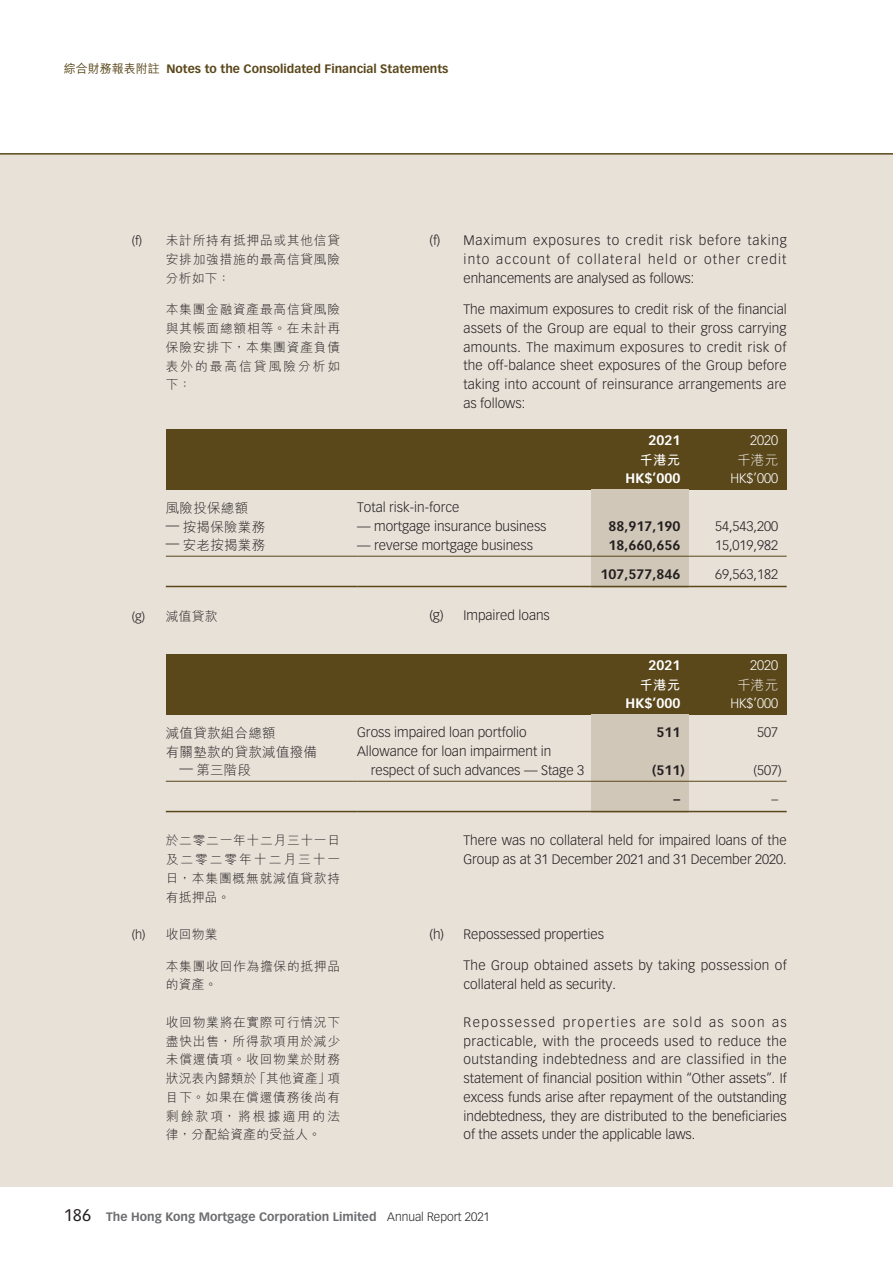
<style>
.page{position:relative;width:893px;height:1263px;background:#fff}
.page>*{position:absolute;margin:0;border:0;box-sizing:border-box;transform-origin:0 0}
.t1{font:300 13.5px/18.8px "Vectora LT Std";color:#231f20;text-align:justify}
.t2{font:300 13.5px "Vectora LT Std";letter-spacing:.035em;color:#231f20}
.t3{font:300 13.5px/18.8px "M Hei HK";letter-spacing:.02em;color:#231f20}
.t4{font:300 13.5px "Vectora LT Std";letter-spacing:.03em;color:#231f20}
.t5{font:700 13.5px/18.8px "Vectora LT Std";color:#231f20}
.t6{font:300 13.5px "Vectora LT Std";letter-spacing:.11em;color:#231f20}
.t7{font:700 13.5px "Vectora LT Std";color:#fff}
.t8{font:300 13.5px "Vectora LT Std";color:#fff}
.t9{font:700 13.5px "M Hei HK";letter-spacing:.02em;color:#fff}
.t10{font:300 13.5px "M Hei HK";letter-spacing:.02em;color:#fff}
.t11{font:300 12.75px/18.8px "M Hei HK";letter-spacing:.055em;color:#231f20;text-align:justify}
.t12{font:300 12.75px "M Hei HK";letter-spacing:.02em;color:#231f20}
.t13{font:300 12.75px "M Hei HK";letter-spacing:.15em;color:#231f20}
.t14{font:300 12.75px "M Hei HK";letter-spacing:.17em;color:#231f20}
.t15{font:300 12.75px "Vectora LT Std";color:#231f20}
.t16{font:700 12px "Vectora LT Std";color:#6c6d70}
.t17{font:700 12px "Vectora LT Std";color:#5a471a}
.s1{font-family:"M Hei HK";font-weight:500}
.s2{font-family:"Vectora LT Std"}
.s3{font-weight:400;font-size:16.5px;color:#231f20}
.s4{font-weight:300;color:#231f20}
</style>
<div class="page">
<div style="left:0;top:154px;width:893px;height:1032px;background:#e7e1d8"></div>
<hr style="left:0;top:153px;width:893px;height:2px;background:#5a471a">
<div style="left:166px;top:429px;width:191px;height:19px;background:#5a471a"></div>
<div style="left:357px;top:429px;width:234px;height:19px;background:#5a471a"></div>
<div style="left:591px;top:429px;width:98px;height:19px;background:#5a471a"></div>
<div style="left:689px;top:429px;width:98px;height:19px;background:#5a471a"></div>
<div style="left:166px;top:448px;width:191px;height:18px;background:#5a471a"></div>
<div style="left:357px;top:448px;width:234px;height:18px;background:#5a471a"></div>
<div style="left:591px;top:448px;width:98px;height:18px;background:#5a471a"></div>
<div style="left:689px;top:448px;width:98px;height:18px;background:#5a471a"></div>
<div style="left:166px;top:466px;width:191px;height:23px;background:#5a471a"></div>
<div style="left:357px;top:466px;width:234px;height:23px;background:#5a471a"></div>
<div style="left:591px;top:466px;width:98px;height:23px;background:#5a471a"></div>
<div style="left:689px;top:466px;width:98px;height:23px;background:#5a471a"></div>
<div style="left:591px;top:489px;width:98px;height:7px;background:#d0c7b8"></div>
<div style="left:591px;top:496px;width:98px;height:18px;background:#d0c7b8"></div>
<div style="left:591px;top:514px;width:98px;height:19px;background:#d0c7b8"></div>
<div style="left:591px;top:533px;width:98px;height:19px;background:#d0c7b8"></div>
<div style="left:591px;top:552px;width:98px;height:10px;background:#d0c7b8"></div>
<div style="left:591px;top:562px;width:98px;height:19px;background:#d0c7b8"></div>
<svg style="left:591px;top:581px;width:98px;height:5px"></svg>
<hr style="left:166px;top:556px;width:191px;height:1px;background:#5a471a">
<hr style="left:357px;top:556px;width:234px;height:1px;background:#5a471a">
<hr style="left:591px;top:556px;width:98px;height:1px;background:#5a471a">
<hr style="left:689px;top:556px;width:98px;height:1px;background:#5a471a">
<hr style="left:166px;top:586px;width:191px;height:1px;background:#5a471a">
<hr style="left:357px;top:586px;width:234px;height:1px;background:#5a471a">
<hr style="left:591px;top:586px;width:98px;height:1px;background:#5a471a">
<hr style="left:689px;top:586px;width:98px;height:1px;background:#5a471a">
<div style="left:166px;top:654px;width:191px;height:19px;background:#5a471a"></div>
<div style="left:357px;top:654px;width:234px;height:19px;background:#5a471a"></div>
<div style="left:591px;top:654px;width:98px;height:19px;background:#5a471a"></div>
<div style="left:689px;top:654px;width:98px;height:19px;background:#5a471a"></div>
<div style="left:166px;top:673px;width:191px;height:18px;background:#5a471a"></div>
<div style="left:357px;top:673px;width:234px;height:18px;background:#5a471a"></div>
<div style="left:591px;top:673px;width:98px;height:18px;background:#5a471a"></div>
<div style="left:689px;top:673px;width:98px;height:18px;background:#5a471a"></div>
<div style="left:166px;top:691px;width:191px;height:23px;background:#5a471a"></div>
<div style="left:357px;top:691px;width:234px;height:23px;background:#5a471a"></div>
<div style="left:591px;top:691px;width:98px;height:23px;background:#5a471a"></div>
<div style="left:689px;top:691px;width:98px;height:23px;background:#5a471a"></div>
<div style="left:591px;top:714px;width:98px;height:7px;background:#d0c7b8"></div>
<div style="left:591px;top:721px;width:98px;height:19px;background:#d0c7b8"></div>
<div style="left:591px;top:740px;width:98px;height:37px;background:#d0c7b8"></div>
<div style="left:591px;top:777px;width:98px;height:10px;background:#d0c7b8"></div>
<div style="left:591px;top:787px;width:98px;height:19px;background:#d0c7b8"></div>
<svg style="left:591px;top:806px;width:98px;height:5px"></svg>
<hr style="left:166px;top:781px;width:191px;height:1px;background:#5a471a">
<hr style="left:357px;top:781px;width:234px;height:1px;background:#5a471a">
<hr style="left:591px;top:781px;width:98px;height:1px;background:#5a471a">
<hr style="left:689px;top:781px;width:98px;height:1px;background:#5a471a">
<hr style="left:166px;top:811px;width:191px;height:1px;background:#5a471a">
<hr style="left:357px;top:811px;width:234px;height:1px;background:#5a471a">
<hr style="left:591px;top:811px;width:98px;height:1px;background:#5a471a">
<hr style="left:689px;top:811px;width:98px;height:1px;background:#5a471a">
<p class="t17" style="left:64px;top:62px;width:386px"><span class="s1">綜合財務報表附註</span> Notes to the Consolidated Financial Statements</p>
<p class="t11" style="left:166px;top:231px;width:176px;text-indent:-34px"><span class="s2">(f)</span> 未計所持有抵押品或其他信貸安排加強措施的最高信貸風險分析如下：</p>
<p class="t11" style="left:166px;top:300px;width:176px">本集團金融資產最高信貸風險與其帳面總額相等。在未計再保險安排下，本集團資產負債表外的最高信貸風險分析如下：</p>
<p class="t1" style="left:463px;top:231px;width:325px;text-indent:-34px">(f) Maximum exposures to credit risk before taking into account of collateral held or other credit enhancements are analysed as follows:</p>
<p class="t1" style="left:463px;top:300px;width:325px">The maximum exposures to credit risk of the financial assets of the Group are equal to their gross carrying amounts. The maximum exposures to credit risk of the off-balance sheet exposures of the Group before taking into account of reinsurance arrangements are as follows:</p>
<p class="t7" style="left:648px;top:432px;width:33px">2021</p>
<p class="t8" style="left:750px;top:433px;width:30px">2020</p>
<p class="t9" style="left:639px;top:450px;width:43px">千港元</p>
<p class="t10" style="left:737px;top:453px;width:43px">千港元</p>
<p class="t7" style="left:626px;top:470px;width:56px">HK$’000</p>
<p class="t8" style="left:730px;top:470px;width:49px">HK$’000</p>
<p class="t15" style="left:132px;top:609px;width:15px">(g)</p>
<p class="t3" style="left:166px;top:498px;width:84px">風險投保總額</p>
<p class="t1" style="left:357px;top:498px;width:104px">Total risk-in-force</p>
<p class="t3" style="left:166px;top:517px;width:101px"><sup>—</sup> 按揭保險業務</p>
<p class="t3" style="left:166px;top:536px;width:101px"><sup>—</sup> 安老按揭業務</p>
<p class="t11" style="left:166px;top:607px;width:53px">減值貸款</p>
<p class="t1" style="left:357px;top:517px;width:191px">— mortgage insurance business</p>
<p class="t1" style="left:357px;top:536px;width:177px">— reverse mortgage business</p>
<p class="t1" style="left:429px;top:606px;width:122px">(g) Impaired loans</p>
<p class="t3" style="left:166px;top:723px;width:153px">減值貸款組合總額<br>有關墊款的貸款減值撥備</p>
<p class="t3" style="left:179px;top:761px;width:73px"><span class="s2">—</span> 第三階段</p>
<p class="t1" style="left:357px;top:723px;width:171px">Gross impaired loan portfolio</p>
<p class="t1" style="left:357px;top:742px;width:196px">Allowance for loan impairment in</p>
<p class="t1" style="left:371px;top:761px;width:215px">respect of such advances — Stage 3</p>
<p class="t5" style="left:608px;top:517px;width:73px">88,917,190<br>18,660,656</p>
<p class="t5" style="left:600px;top:564px;width:81px">107,577,846</p>
<p class="t1" style="left:715px;top:517px;width:65px">54,543,200<br>15,019,982</p>
<p class="t1" style="left:715px;top:565px;width:65px">69,563,182</p>
<p class="t7" style="left:648px;top:657px;width:33px">2021</p>
<p class="t8" style="left:750px;top:658px;width:30px">2020</p>
<p class="t9" style="left:639px;top:675px;width:43px">千港元</p>
<p class="t10" style="left:737px;top:678px;width:43px">千港元</p>
<p class="t7" style="left:626px;top:695px;width:56px">HK$’000</p>
<p class="t8" style="left:730px;top:695px;width:49px">HK$’000</p>
<p class="t5" style="left:656px;top:723px;width:25px">511</p>
<p class="t5" style="left:674px;top:756px;width:13px;line-height:28.8px;text-indent:-21px">(511) –</p>
<p class="t1" style="left:757px;top:723px;width:23px">507</p>
<p class="t1" style="left:754px;top:756px;width:30px;line-height:28.8px;text-align:right">(507) –</p>
<p class="t11" style="left:166px;top:831px;width:176px">於二零二一年十二月三十一日</p>
<p class="t1" style="left:463px;top:831px;width:325px">There was no collateral held for impaired loans of the</p>
<p class="t13" style="left:166px;top:853px;width:176px">及二零二零年十二月三十一</p>
<p class="t1" style="left:463px;top:850px;width:325px">Group as at 31 December 2021 and 31 December 2020.</p>
<p class="t11" style="left:166px;top:869px;width:176px">日，本集團概無就減值貸款持</p>
<p class="t11" style="left:166px;top:887px;width:66px">有抵押品。</p>
<p class="t15" style="left:132px;top:927px;width:15px">(h)</p>
<p class="t11" style="left:166px;top:925px;width:53px">收回物業</p>
<p class="t1" style="left:429px;top:925px;width:176px">(h) Repossessed properties</p>
<p class="t11" style="left:166px;top:956px;width:176px">本集團收回作為擔保的抵押品</p>
<p class="t4" style="left:463px;top:958px;width:325px">The Group obtained assets by taking possession of</p>
<p class="t11" style="left:166px;top:975px;width:53px">的資產。</p>
<p class="t1" style="left:463px;top:975px;width:154px">collateral held as security.</p>
<p class="t11" style="left:166px;top:1013px;width:176px">收回物業將在實際可行情況下</p>
<p class="t6" style="left:463px;top:1014px;width:325px">Repossessed properties are sold as soon as</p>
<p class="t11" style="left:166px;top:1031px;width:176px">盡快出售，所得款項用於減少</p>
<p class="t2" style="left:463px;top:1033px;width:325px">practicable, with the proceeds used to reduce the</p>
<p class="t11" style="left:166px;top:1050px;width:176px">未償還債項。收回物業於財務</p>
<p class="t2" style="left:463px;top:1052px;width:325px">outstanding indebtedness and are classified in the</p>
<p class="t12" style="left:166px;top:1072px;width:176px">狀況表內歸類於「其他資產」項</p>
<p class="t1" style="left:463px;top:1069px;width:325px">statement of financial position within “Other assets”. If</p>
<p class="t11" style="left:166px;top:1088px;width:176px">目下。如果在償還債務後尚有</p>
<p class="t1" style="left:463px;top:1088px;width:325px">excess funds arise after repayment of the outstanding</p>
<p class="t14" style="left:166px;top:1109px;width:176px">剩餘款項，將根據適用的法</p>
<p class="t1" style="left:463px;top:1106px;width:325px">indebtedness, they are distributed to the beneficiaries</p>
<p class="t12" style="left:166px;top:1128px;width:157px">律，分配給資產的受益人。</p>
<p class="t1" style="left:463px;top:1125px;width:233px">of the assets under the applicable laws.</p>
<p class="t16" style="left:64px;top:1209px;width:428px"><span class="s3">186</span> The Hong Kong Mortgage Corporation Limited <span class="s4">Annual Report 2021</span></p>
</div>
